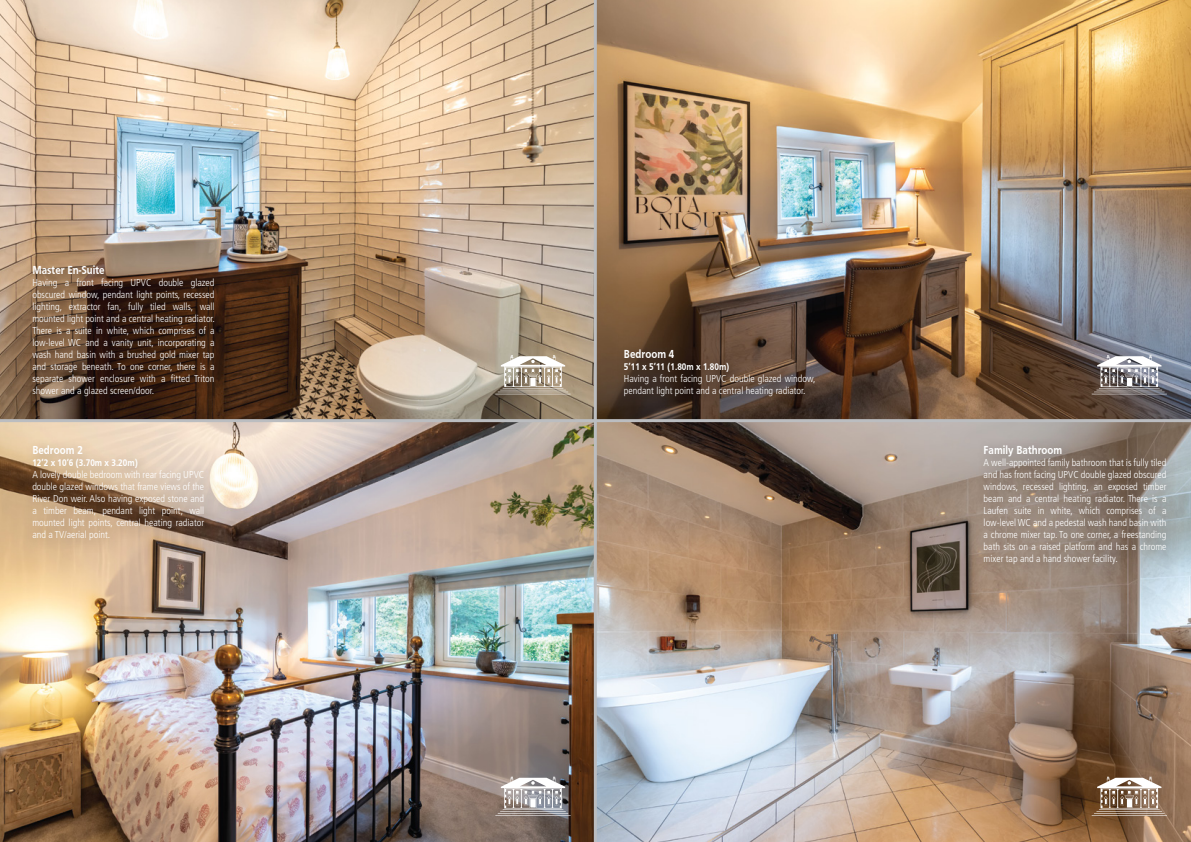
<style>
.page{position:relative;width:1191px;height:842px;background:#fff}
.page>*{position:absolute;margin:0;border:0;box-sizing:border-box;transform-origin:0 0}
.t1{font:700 12px "Frutiger Cnd";color:#fff}
.t2{font:300 condensed 10px/12px "Frutiger LT Std";color:#fff;text-align:justify}
.t3{font:700 10px "Frutiger Cnd";color:#fff}
</style>
<div class="page">
<img style="left:0;top:0;width:1191px;height:842px">
<hr style="left:594px;top:0;width:3px;height:842px;background:#bbbdc0">
<svg style="left:1091px;top:355px;width:76px;height:39px"></svg>
<svg style="left:1091px;top:777px;width:76px;height:39px"></svg>
<img style="left:611px;top:336px;width:224px;height:79px">
<svg style="left:495px;top:355px;width:75px;height:39px"></svg>
<svg style="left:495px;top:777px;width:75px;height:39px"></svg>
<hr style="left:0;top:419px;width:1191px;height:3px;background:#bbbdc0">
<img style="left:20px;top:252px;width:215px;height:162px">
<img style="left:18px;top:430px;width:209px;height:230px">
<img style="left:969px;top:430px;width:219px;height:173px">
<p class="t1" style="left:32px;top:263px;width:74px">Master En-Suite</p>
<p class="t2" style="left:32px;top:277px;width:184px">Having a front facing UPVC double glazed obscured window, pendant light points, recessed lighting, extractor fan, fully tiled walls, wall mounted light point and a central heating radiator.<br>There is a suite in white, which comprises of a low-level WC and a vanity unit, incorporating a wash hand basin with a brushed gold mixer tap and storage beneath. To one corner, there is a separate shower enclosure with a fitted Triton shower and a glazed screen/door.</p>
<p class="t1" style="left:32px;top:443px;width:52px">Bedroom 2</p>
<p class="t3" style="left:32px;top:457px;width:107px">12’2 x 10’6 (3.70m x 3.20m)</p>
<p class="t2" style="left:32px;top:469px;width:173px">A lovely double bedroom with rear facing UPVC double glazed windows that frame views of the River Don weir. Also having exposed stone and a timber beam, pendant light point, wall mounted light points, central heating radiator and a TV/aerial point.</p>
<p class="t1" style="left:624px;top:347px;width:52px">Bedroom 4</p>
<p class="t3" style="left:624px;top:361px;width:107px">5’11 x 5’11 (1.80m x 1.80m)</p>
<p class="t2" style="left:624px;top:373px;width:193px">Having a front facing UPVC double glazed window, pendant light point and a central heating radiator.</p>
<p class="t1" style="left:983px;top:443px;width:80px">Family Bathroom</p>
<p class="t2" style="left:983px;top:457px;width:184px">A well-appointed family bathroom that is fully tiled and has front facing UPVC double glazed obscured windows, recessed lighting, an exposed timber beam and a central heating radiator. There is a Laufen suite in white, which comprises of a low-level WC and a pedestal wash hand basin with a chrome mixer tap. To one corner, a freestanding bath sits on a raised platform and has a chrome mixer tap and a hand shower facility.</p>
</div>
